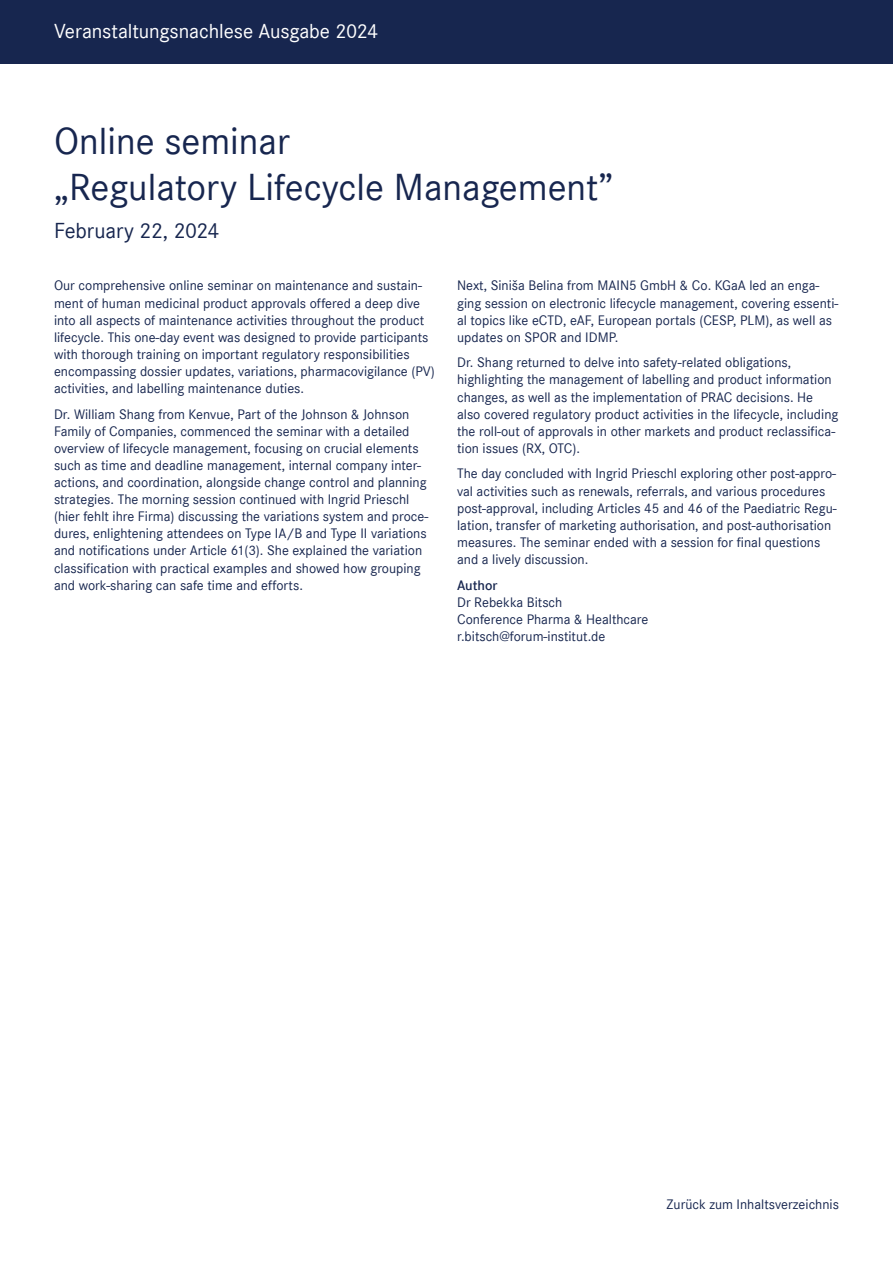
<style>
.page{position:relative;width:893px;height:1263px;background:#fff}
.page>*{position:absolute;margin:0;border:0;box-sizing:border-box;transform-origin:0 0}
.t1{font:39px/46.8px "Corporate S";color:#17264f}
.t2{font:22.5px "Corporate S";letter-spacing:-.005em;color:#17264f}
.t3{font:21px "Corporate S";letter-spacing:-.005em;color:#fff}
.t4{font:14.25px/17.1px "Corporate S";color:#17264f}
.t5{font:600 14.25px "Corporate S";color:#17264f}
</style>
<div class="page">
<div style="left:0;top:0;width:893px;height:64px;background:#17264f"></div>
<h3 class="t3" style="left:54px;top:19px;width:326px">Veranstaltungsnachlese Ausgabe 2024</h3>
<h1 class="t1" style="left:54px;top:117px;width:561px">Online seminar<br>„Regulatory Lifecycle Management”</h1>
<h2 class="t2" style="left:54px;top:218px;width:167px">February 22, 2024</h2>
<p class="t4" style="left:54px;top:277px;width:382px">Our comprehensive online seminar on maintenance and sustain&shy;ment of human medicinal product approvals offered a deep dive into all aspects of maintenance activities throughout the product lifecycle. This one-day event was designed to provide participants with thorough training on important regulatory responsibilities encompassing dossier updates, variations, pharmacovigilance (PV) activities, and labelling maintenance duties.</p>
<p class="t4" style="left:54px;top:405px;width:376px">Dr. William Shang from Kenvue, Part of the Johnson &amp; Johnson Family of Companies, commenced the seminar with a detailed overview of lifecycle management, focusing on crucial elements such as time and deadline management, internal company inter&shy;actions, and coordination, alongside change control and planning strategies. The morning session continued with Ingrid Prieschl (hier fehlt ihre Firma) discussing the variations system and proce&shy;dures, enlightening attendees on Type IA/B and Type II variations and notifications under Article 61(3). She explained the variation classification with practical examples and showed how grouping and work-sharing can safe time and efforts.</p>
<p class="t4" style="left:457px;top:277px;width:383px">Next, Siniša Belina from MAIN5 GmbH &amp; Co. KGaA led an enga&shy;ging session on electronic lifecycle management, covering essenti&shy;al topics like eCTD, eAF, European portals (CESP, PLM), as well as updates on SPOR and IDMP.</p>
<p class="t4" style="left:457px;top:354px;width:383px">Dr. Shang returned to delve into safety-related obligations, highlighting the management of labelling and product information changes, as well as the implementation of PRAC decisions. He also covered regulatory product activities in the lifecycle, including the roll-out of approvals in other markets and product reclassifica&shy;tion issues (RX, OTC).</p>
<p class="t4" style="left:457px;top:465px;width:381px">The day concluded with Ingrid Prieschl exploring other post-appro&shy;val activities such as renewals, referrals, and various procedures post-approval, including Articles 45 and 46 of the Paediatric Regu&shy;lation, transfer of marketing authorisation, and post-authorisation measures. The seminar ended with a session for final questions and a lively discussion.</p>
<p class="t5" style="left:457px;top:577px;width:42px">Author</p>
<p class="t4" style="left:457px;top:593px;width:193px">Dr Rebekka Bitsch<br>Conference Pharma &amp; Healthcare r.bitsch@forum-institut.de</p>
<p class="t4" style="left:667px;top:1196px;width:174px">Zurück zum Inhaltsverzeichnis</p>
</div>
